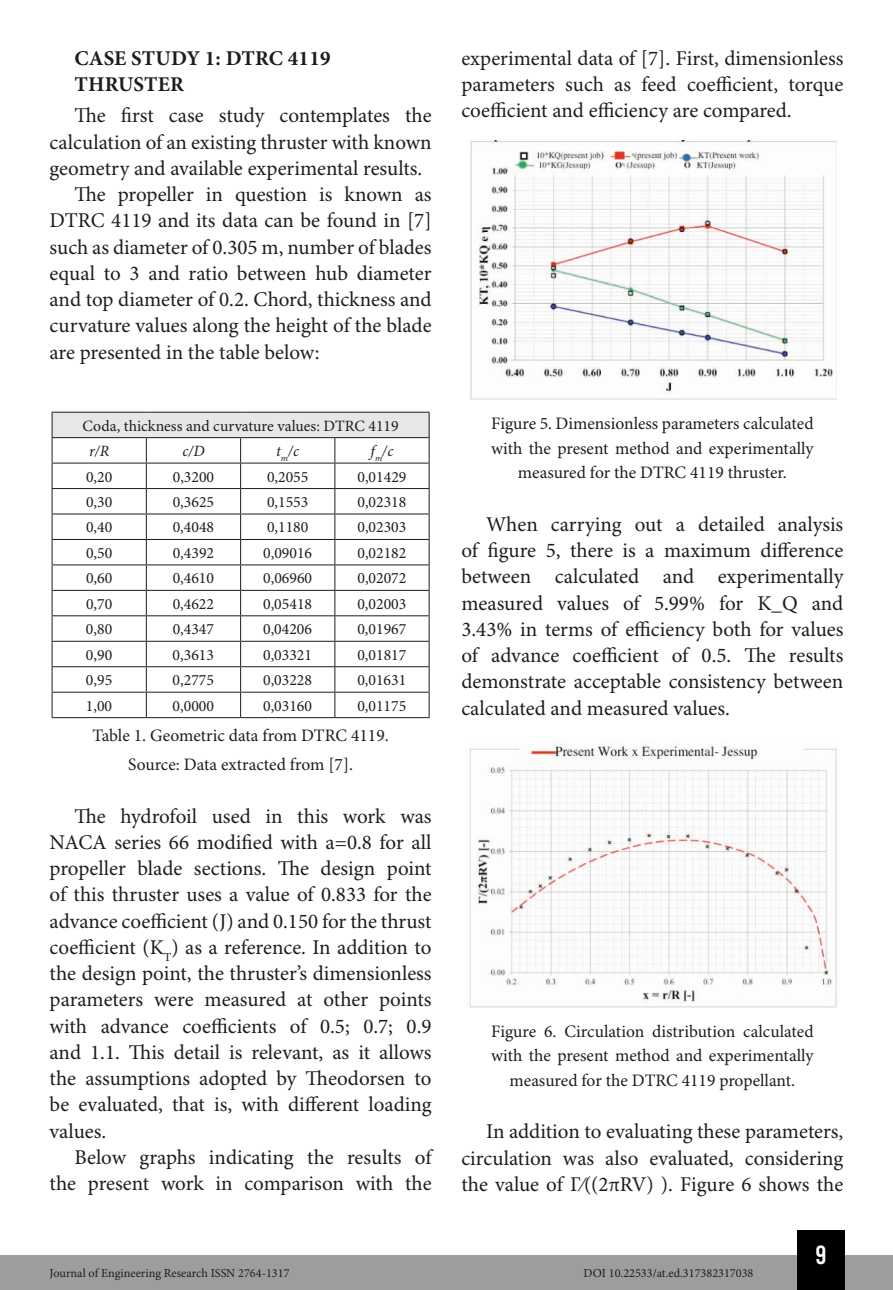
<style>
.page{position:relative;width:893px;height:1290px;background:#fff}
.page>*{position:absolute;margin:0;border:0;box-sizing:border-box;transform-origin:0 0}
.t1{font:26.25px "Bebas Kai";color:#fff}
.t2{font:21px/26.2px "Minion Pro";color:#1d1d1b;text-align:justify}
.t3{font:700 21px/26.2px "Minion Pro";letter-spacing:.01em;color:#1d1d1b}
.t4{font:17.5px/24.5px "Minion Pro";color:#1d1d1b;text-align:center}
.t5{font:15.75px "Minion Pro";color:#1d1d1b}
.t6{font:italic 15.75px "Minion Pro";color:#1d1d1b}
.t7{font:12.25px "Minion Pro";color:#1d1d1b}
</style>
<div class="page">
<div style="left:0;top:1255px;width:893px;height:35px;background:#9d9d9d"></div>
<div style="left:797px;top:1230px;width:48px;height:60px;background:#000"></div>
<div style="left:52px;top:412px;width:377px;height:26px;background:#e8e7e7"></div>
<hr style="left:52px;top:412px;width:94px;height:1px;background:#1d1d1b">
<hr style="left:146px;top:412px;width:95px;height:1px;background:#1d1d1b">
<hr style="left:241px;top:412px;width:94px;height:1px;background:#1d1d1b">
<hr style="left:335px;top:412px;width:95px;height:1px;background:#1d1d1b">
<hr style="left:52px;top:437px;width:94px;height:1px;background:#1d1d1b">
<hr style="left:146px;top:437px;width:95px;height:1px;background:#1d1d1b">
<hr style="left:241px;top:437px;width:94px;height:1px;background:#1d1d1b">
<hr style="left:335px;top:437px;width:95px;height:1px;background:#1d1d1b">
<hr style="left:52px;top:463px;width:94px;height:1px;background:#1d1d1b">
<hr style="left:146px;top:463px;width:95px;height:1px;background:#1d1d1b">
<hr style="left:241px;top:463px;width:94px;height:1px;background:#1d1d1b">
<hr style="left:335px;top:463px;width:95px;height:1px;background:#1d1d1b">
<hr style="left:52px;top:488px;width:94px;height:1px;background:#1d1d1b">
<hr style="left:146px;top:488px;width:95px;height:1px;background:#1d1d1b">
<hr style="left:241px;top:488px;width:94px;height:1px;background:#1d1d1b">
<hr style="left:335px;top:488px;width:95px;height:1px;background:#1d1d1b">
<hr style="left:52px;top:513px;width:94px;height:1px;background:#1d1d1b">
<hr style="left:146px;top:513px;width:95px;height:1px;background:#1d1d1b">
<hr style="left:241px;top:513px;width:94px;height:1px;background:#1d1d1b">
<hr style="left:335px;top:513px;width:95px;height:1px;background:#1d1d1b">
<hr style="left:52px;top:539px;width:94px;height:1px;background:#1d1d1b">
<hr style="left:146px;top:539px;width:95px;height:1px;background:#1d1d1b">
<hr style="left:241px;top:539px;width:94px;height:1px;background:#1d1d1b">
<hr style="left:335px;top:539px;width:95px;height:1px;background:#1d1d1b">
<hr style="left:52px;top:564px;width:94px;height:1px;background:#1d1d1b">
<hr style="left:146px;top:564px;width:95px;height:1px;background:#1d1d1b">
<hr style="left:241px;top:564px;width:94px;height:1px;background:#1d1d1b">
<hr style="left:335px;top:564px;width:95px;height:1px;background:#1d1d1b">
<hr style="left:52px;top:590px;width:94px;height:1px;background:#1d1d1b">
<hr style="left:146px;top:590px;width:95px;height:1px;background:#1d1d1b">
<hr style="left:241px;top:590px;width:94px;height:1px;background:#1d1d1b">
<hr style="left:335px;top:590px;width:95px;height:1px;background:#1d1d1b">
<hr style="left:52px;top:615px;width:94px;height:1px;background:#1d1d1b">
<hr style="left:146px;top:615px;width:95px;height:1px;background:#1d1d1b">
<hr style="left:241px;top:615px;width:94px;height:1px;background:#1d1d1b">
<hr style="left:335px;top:615px;width:95px;height:1px;background:#1d1d1b">
<hr style="left:52px;top:641px;width:94px;height:1px;background:#1d1d1b">
<hr style="left:146px;top:641px;width:95px;height:1px;background:#1d1d1b">
<hr style="left:241px;top:641px;width:94px;height:1px;background:#1d1d1b">
<hr style="left:335px;top:641px;width:95px;height:1px;background:#1d1d1b">
<hr style="left:52px;top:666px;width:94px;height:1px;background:#1d1d1b">
<hr style="left:146px;top:666px;width:95px;height:1px;background:#1d1d1b">
<hr style="left:241px;top:666px;width:94px;height:1px;background:#1d1d1b">
<hr style="left:335px;top:666px;width:95px;height:1px;background:#1d1d1b">
<hr style="left:52px;top:692px;width:94px;height:1px;background:#1d1d1b">
<svg style="left:52px;top:413px;width:1px;height:304px"></svg>
<hr style="left:146px;top:692px;width:95px;height:1px;background:#1d1d1b">
<svg style="left:146px;top:438px;width:1px;height:279px"></svg>
<hr style="left:241px;top:692px;width:94px;height:1px;background:#1d1d1b">
<svg style="left:240px;top:438px;width:1px;height:279px"></svg>
<hr style="left:335px;top:692px;width:95px;height:1px;background:#1d1d1b">
<svg style="left:334px;top:438px;width:1px;height:279px"></svg>
<svg style="left:429px;top:413px;width:1px;height:304px"></svg>
<hr style="left:52px;top:717px;width:94px;height:1px;background:#1d1d1b">
<hr style="left:146px;top:717px;width:95px;height:1px;background:#1d1d1b">
<hr style="left:241px;top:717px;width:94px;height:1px;background:#1d1d1b">
<hr style="left:335px;top:717px;width:95px;height:1px;background:#1d1d1b">
<img style="left:470px;top:141px;width:366px;height:259px">
<img style="left:469px;top:743px;width:368px;height:264px">
<p class="t3" style="left:75px;top:45px;width:258px">CASE STUDY 1: DTRC 4119<br>THRUSTER</p>
<p class="t2" style="left:74px;top:103px;width:359px">The first case study contemplates the</p>
<p class="t2" style="left:50px;top:130px;width:384px">calculation of an existing thruster with known</p>
<p class="t2" style="left:50px;top:156px;width:374px">geometry and available experimental results.</p>
<p class="t2" style="left:74px;top:182px;width:359px">The propeller in question is known as</p>
<p class="t2" style="left:50px;top:208px;width:384px">DTRC 4119 and its data can be found in [7]</p>
<p class="t2" style="left:50px;top:235px;width:383px">such as diameter of 0.305 m, number of blades</p>
<p class="t2" style="left:50px;top:261px;width:383px">equal to 3 and ratio between hub diameter</p>
<p class="t2" style="left:50px;top:287px;width:383px">and top diameter of 0.2. Chord, thickness and</p>
<p class="t2" style="left:50px;top:313px;width:384px">curvature values along the height of the blade</p>
<p class="t2" style="left:50px;top:340px;width:271px">are presented in the table below:</p>
<p class="t5" style="left:83px;top:416px;width:318px">Coda, thickness and curvature values: DTRC 4119</p>
<p class="t6" style="left:89px;top:440px;width:22px">r/R</p>
<p class="t6" style="left:182px;top:440px;width:24px">c/D</p>
<p class="t6" style="left:276px;top:440px;width:25px">t<sub>m</sub>/c</p>
<p class="t6" style="left:371px;top:440px;width:24px">f<sub>m</sub>/c</p>
<p class="t5" style="left:86px;top:467px;width:28px">0,20</p>
<p class="t5" style="left:173px;top:467px;width:43px">0,3200</p>
<p class="t5" style="left:267px;top:467px;width:43px">0,2055</p>
<p class="t5" style="left:357px;top:467px;width:50px">0,01429</p>
<p class="t5" style="left:86px;top:492px;width:28px">0,30</p>
<p class="t5" style="left:173px;top:492px;width:43px">0,3625</p>
<p class="t5" style="left:267px;top:492px;width:43px">0,1553</p>
<p class="t5" style="left:357px;top:492px;width:50px">0,02318</p>
<p class="t5" style="left:86px;top:518px;width:28px">0,40</p>
<p class="t5" style="left:173px;top:518px;width:43px">0,4048</p>
<p class="t5" style="left:267px;top:518px;width:43px">0,1180</p>
<p class="t5" style="left:357px;top:518px;width:50px">0,02303</p>
<p class="t5" style="left:86px;top:543px;width:28px">0,50</p>
<p class="t5" style="left:173px;top:543px;width:43px">0,4392</p>
<p class="t5" style="left:263px;top:543px;width:50px">0,09016</p>
<p class="t5" style="left:357px;top:543px;width:50px">0,02182</p>
<p class="t5" style="left:86px;top:569px;width:28px">0,60</p>
<p class="t5" style="left:173px;top:569px;width:43px">0,4610</p>
<p class="t5" style="left:263px;top:569px;width:50px">0,06960</p>
<p class="t5" style="left:357px;top:569px;width:50px">0,02072</p>
<p class="t5" style="left:86px;top:594px;width:28px">0,70</p>
<p class="t5" style="left:173px;top:594px;width:43px">0,4622</p>
<p class="t5" style="left:263px;top:594px;width:50px">0,05418</p>
<p class="t5" style="left:357px;top:594px;width:50px">0,02003</p>
<p class="t5" style="left:86px;top:620px;width:28px">0,80</p>
<p class="t5" style="left:173px;top:620px;width:43px">0,4347</p>
<p class="t5" style="left:263px;top:620px;width:50px">0,04206</p>
<p class="t5" style="left:357px;top:620px;width:50px">0,01967</p>
<p class="t5" style="left:86px;top:645px;width:28px">0,90</p>
<p class="t5" style="left:173px;top:645px;width:43px">0,3613</p>
<p class="t5" style="left:263px;top:645px;width:50px">0,03321</p>
<p class="t5" style="left:357px;top:645px;width:50px">0,01817</p>
<p class="t5" style="left:86px;top:671px;width:28px">0,95</p>
<p class="t5" style="left:173px;top:671px;width:43px">0,2775</p>
<p class="t5" style="left:263px;top:671px;width:50px">0,03228</p>
<p class="t5" style="left:357px;top:671px;width:50px">0,01631</p>
<p class="t5" style="left:86px;top:696px;width:28px">1,00</p>
<p class="t5" style="left:173px;top:696px;width:43px">0,0000</p>
<p class="t5" style="left:263px;top:696px;width:50px">0,03160</p>
<p class="t5" style="left:357px;top:696px;width:50px">0,01175</p>
<p class="t4" style="left:92px;top:721px;width:298px;line-height:29.4px">Table 1. Geometric data from DTRC 4119.<br>Source: Data extracted from [7].</p>
<p class="t2" style="left:50px;top:803px;width:384px;text-indent:25px">The hydrofoil used in this work was NACA series 66 modified with a=0.8 for all propeller blade sections. The design point of this thruster uses a value of 0.833 for the advance coefficient (J) and 0.150 for the thrust coefficient (K<sub>T</sub>) as a reference. In addition to the design point, the thruster’s dimensionless parameters were measured at other points with advance coefficients of 0.5; 0.7; 0.9 and 1.1. This detail is relevant, as it allows the assumptions adopted by Theodorsen to be evaluated, that is, with different loading values.</p>
<p class="t2" style="left:50px;top:1145px;width:383px;text-align:right">Below graphs indicating the results of the present work in comparison with the</p>
<p class="t2" style="left:461px;top:46px;width:383px">experimental data of [7]. First, dimensionless parameters such as feed coefficient, torque coefficient and efficiency are compared.</p>
<p class="t4" style="left:491px;top:412px;width:324px">Figure 5. Dimensionless parameters calculated with the present method and experimentally measured for the DTRC 4119 thruster.</p>
<p class="t2" style="left:461px;top:512px;width:384px;text-indent:25px">When carrying out a detailed analysis of figure 5, there is a maximum difference between calculated and experimentally measured values of 5.99% for K_Q and 3.43% in terms of efficiency both for values of advance coefficient of 0.5. The results demonstrate acceptable consistency between calculated and measured values.</p>
<p class="t4" style="left:491px;top:1020px;width:324px">Figure 6. Circulation distribution calculated with the present method and experimentally measured for the DTRC 4119 propellant.</p>
<p class="t2" style="left:461px;top:1119px;width:383px;text-indent:25px">In addition to evaluating these parameters, circulation was also evaluated, considering the value of Γ⁄((2πRV) ). Figure 6 shows the</p>
<p class="t1" style="left:815px;top:1241px;width:13px">9</p>
<p class="t7" style="left:50px;top:1266px;width:241px">Journal of Engineering Research ISSN 2764-1317</p>
<p class="t7" style="left:584px;top:1266px;width:171px">DOI 10.22533/at.ed.317382317038</p>
</div>
